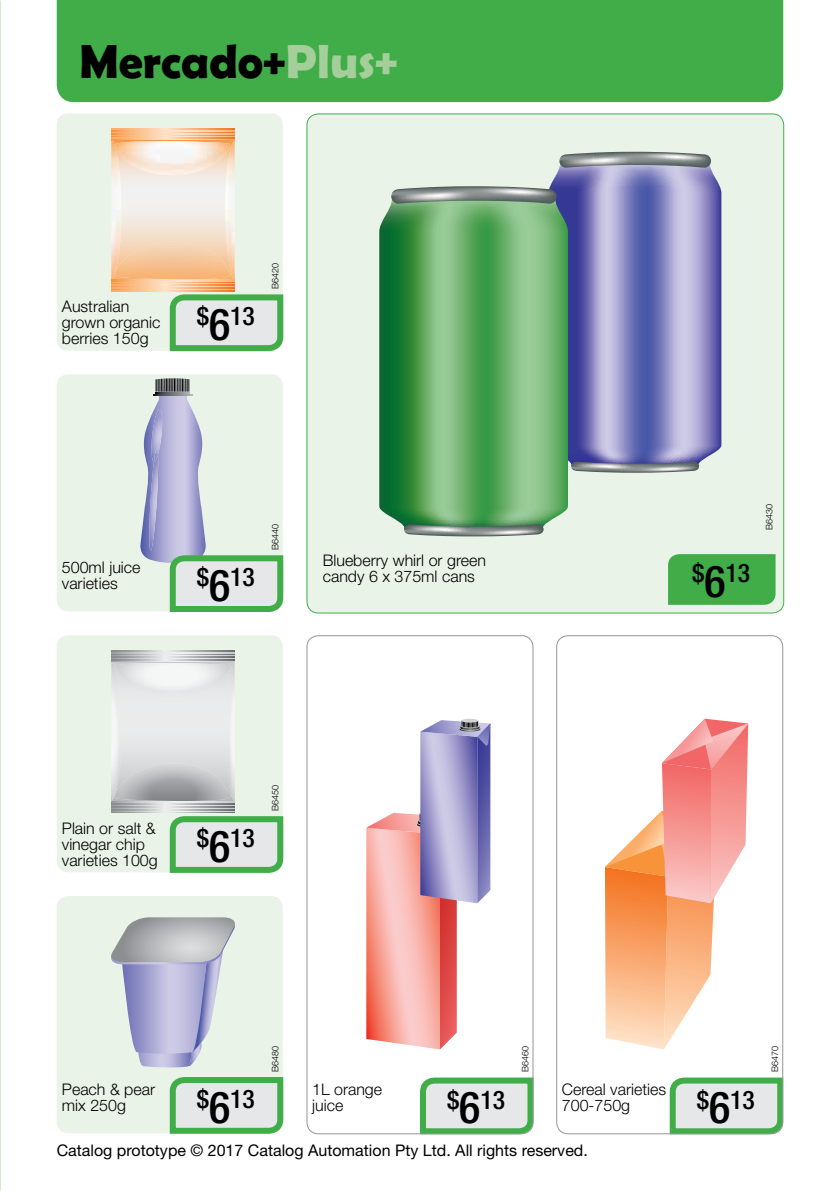
<style>
.page{position:relative;width:840px;height:1191px;background:#fff}
.page>*{position:absolute;margin:0;border:0;box-sizing:border-box;transform-origin:0 0}
.t1{font:700 48px "Berlin Sans FB Demi";color:#000}
.t2{font:500 condensed 25.6px "Helvetica Neue";color:#000}
.t3{font:300 16px/16px "Helvetica Neue LT Std";color:#000}
.t4{font:16px "Helvetica Neue LT Std";color:#000}
.t5{font:300 9px "Helvetica Neue LT Std";color:#000}
.s1{color:#a4ce9a}
.s2{font-size:44px}
</style>
<div class="page">
<div style="left:57px;top:0;width:725px;height:102px;background:#41ad49"></div>
<div style="left:57px;top:113px;width:225px;height:237px;background:#eaf3e7;border-radius:11px"></div>
<svg style="left:111px;top:138px;width:124px;height:2px"></svg>
<svg style="left:111px;top:137px;width:124px;height:1px"></svg>
<svg style="left:111px;top:135px;width:124px;height:2px"></svg>
<svg style="left:111px;top:134px;width:124px;height:1px"></svg>
<svg style="left:111px;top:133px;width:124px;height:1px"></svg>
<svg style="left:111px;top:131px;width:124px;height:2px"></svg>
<svg style="left:111px;top:130px;width:124px;height:1px"></svg>
<svg style="left:111px;top:128px;width:124px;height:2px"></svg>
<svg style="left:111px;top:290px;width:124px;height:1px"></svg>
<svg style="left:111px;top:288px;width:124px;height:2px"></svg>
<svg style="left:111px;top:287px;width:124px;height:1px"></svg>
<svg style="left:111px;top:285px;width:124px;height:2px"></svg>
<svg style="left:111px;top:284px;width:124px;height:1px"></svg>
<svg style="left:111px;top:282px;width:124px;height:2px"></svg>
<svg style="left:111px;top:281px;width:124px;height:1px"></svg>
<svg style="left:111px;top:280px;width:124px;height:1px"></svg>
<svg style="left:111px;top:140px;width:124px;height:140px"></svg>
<img style="left:225px;top:140px;width:10px;height:139px">
<img style="left:111px;top:242px;width:119px;height:37px">
<svg style="left:167px;top:291px;width:117px;height:61px"></svg>
<div style="left:307px;top:114px;width:476px;height:499px;background:#eaf3e7;border-radius:11px"></div>
<svg style="left:550px;top:163px;width:171px;height:302px;background:#8787c0"></svg>
<svg style="left:559px;top:152px;width:151px;height:16px;background:#959b9e"></svg>
<svg style="left:570px;top:461px;width:128px;height:12px;background:#89909a"></svg>
<svg style="left:379px;top:199px;width:188px;height:329px;background:#61a867"></svg>
<svg style="left:391px;top:186px;width:165px;height:18px;background:#8f9d95"></svg>
<svg style="left:404px;top:524px;width:139px;height:12px;background:#82938a"></svg>
<div style="left:668px;top:554px;width:107px;height:51px;background:#41ad49"></div>
<div style="left:57px;top:374px;width:225px;height:237px;background:#eaf3e7;border-radius:11px"></div>
<svg style="left:138px;top:378px;width:146px;height:234px"></svg>
<div style="left:57px;top:635px;width:225px;height:237px;background:#eaf3e7;border-radius:11px"></div>
<svg style="left:111px;top:660px;width:124px;height:1px"></svg>
<svg style="left:111px;top:659px;width:124px;height:1px"></svg>
<svg style="left:111px;top:657px;width:124px;height:2px"></svg>
<svg style="left:111px;top:656px;width:124px;height:1px"></svg>
<svg style="left:111px;top:654px;width:124px;height:2px"></svg>
<svg style="left:111px;top:653px;width:124px;height:1px"></svg>
<svg style="left:111px;top:651px;width:124px;height:2px"></svg>
<svg style="left:111px;top:650px;width:124px;height:1px"></svg>
<svg style="left:111px;top:811px;width:124px;height:2px"></svg>
<svg style="left:111px;top:810px;width:124px;height:1px"></svg>
<svg style="left:111px;top:808px;width:124px;height:2px"></svg>
<svg style="left:111px;top:807px;width:124px;height:1px"></svg>
<svg style="left:111px;top:805px;width:124px;height:2px"></svg>
<svg style="left:111px;top:804px;width:124px;height:1px"></svg>
<svg style="left:111px;top:803px;width:124px;height:1px"></svg>
<svg style="left:111px;top:801px;width:124px;height:2px"></svg>
<svg style="left:111px;top:661px;width:124px;height:140px"></svg>
<img style="left:225px;top:662px;width:10px;height:138px">
<img style="left:111px;top:763px;width:119px;height:38px">
<svg style="left:169px;top:813px;width:115px;height:60px"></svg>
<svg style="left:417px;top:1074px;width:117px;height:61px;background:#c3dbc6"></svg>
<div style="left:306px;top:635px;width:227px;height:499px;border:1px solid #939598;border-radius:11px"></div>
<svg style="left:461px;top:718px;width:17px;height:4px"></svg>
<svg style="left:366px;top:720px;width:124px;height:329px"></svg>
<svg style="left:666px;top:1074px;width:118px;height:61px;background:#c3dcc7"></svg>
<div style="left:556px;top:635px;width:226px;height:499px;border:1px solid #939598;border-radius:11px"></div>
<svg style="left:605px;top:718px;width:142px;height:331px"></svg>
<div style="left:57px;top:896px;width:225px;height:237px;background:#eaf3e7;border-radius:11px"></div>
<svg style="left:111px;top:917px;width:124px;height:151px"></svg>
<svg style="left:169px;top:1074px;width:115px;height:60px"></svg>
<h1 class="t1" style="left:79px;top:34px;width:320px">Mercado+<span class="s1">Plus+</span></h1>
<p class="t3" style="left:62px;top:298px;width:100px">Australian grown organic berries 150g</p>
<h2 class="t2" style="left:197px;top:301px;width:60px">$<span class="s2">6</span>13</h2>
<p class="t5" style="left:269px;top:289px;width:28px;rotate:-90deg">B6420</p>
<p class="t3" style="left:62px;top:558px;width:80px">500ml juice varieties</p>
<h2 class="t2" style="left:197px;top:562px;width:60px">$<span class="s2">6</span>13</h2>
<p class="t5" style="left:269px;top:550px;width:28px;rotate:-90deg">B6440</p>
<p class="t3" style="left:322px;top:552px;width:165px">Blueberry whirl or green candy 6 x 375ml cans</p>
<h2 class="t2" style="left:691px;top:558px;width:60px">$<span class="s2">6</span>13</h2>
<p class="t5" style="left:763px;top:530px;width:28px;rotate:-90deg">B6430</p>
<p class="t3" style="left:62px;top:819px;width:97px">Plain or salt &amp; vinegar chip varieties 100g</p>
<h2 class="t2" style="left:197px;top:822px;width:60px">$<span class="s2">6</span>13</h2>
<p class="t5" style="left:269px;top:811px;width:28px;rotate:-90deg">B6450</p>
<p class="t5" style="left:269px;top:1071px;width:28px;rotate:-90deg">B6480</p>
<p class="t5" style="left:519px;top:1071px;width:28px;rotate:-90deg">B6460</p>
<p class="t5" style="left:769px;top:1071px;width:28px;rotate:-90deg">B6470</p>
<p class="t3" style="left:62px;top:1080px;width:95px">Peach &amp; pear mix 250g</p>
<p class="t3" style="left:561px;top:1081px;width:106px">Cereal varieties</p>
<p class="t3" style="left:312px;top:1081px;width:71px">1L orange juice</p>
<h2 class="t2" style="left:197px;top:1083px;width:60px">$<span class="s2">6</span>13</h2>
<p class="t3" style="left:561px;top:1097px;width:70px">700-750g</p>
<h2 class="t2" style="left:446px;top:1084px;width:60px">$<span class="s2">6</span>13</h2>
<h2 class="t2" style="left:696px;top:1084px;width:60px">$<span class="s2">6</span>13</h2>
<p class="t4" style="left:57px;top:1140px;width:532px">Catalog prototype © 2017 Catalog Automation Pty Ltd. All rights reserved.</p>
</div>
